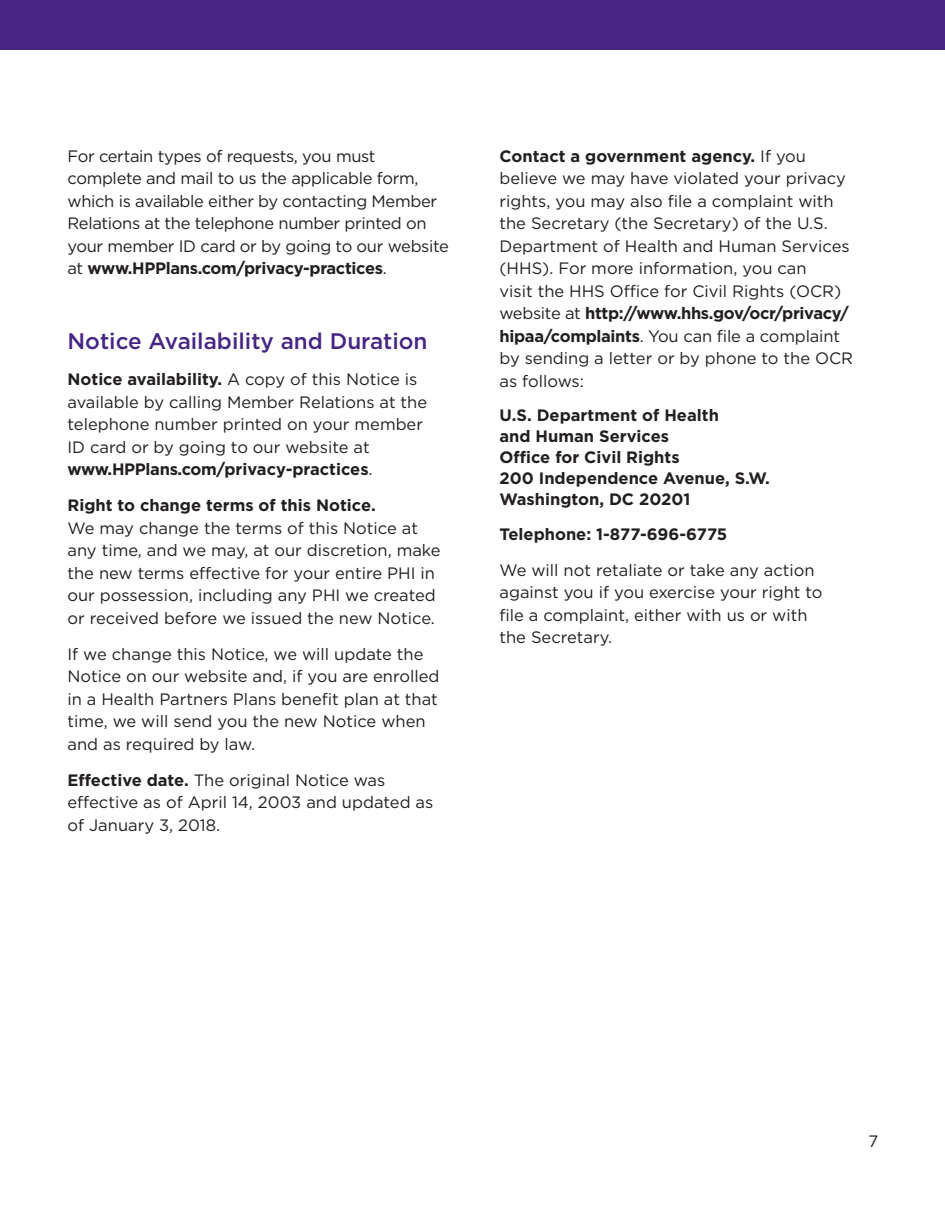
<style>
.page{position:relative;width:945px;height:1215px;background:#fff}
.page>*{position:absolute;margin:0;border:0;box-sizing:border-box;transform-origin:0 0}
.t1{font:500 22.5px "Gotham";color:#472683}
.t2{font:16.5px/22.5px "Gotham";color:#231f20}
.t3{font:16.5px/22.5px "Gotham";letter-spacing:-.02em;color:#231f20}
.t4{font:700 16.5px/21px "Gotham";color:#231f20}
.s1{font-weight:700}
</style>
<div class="page">
<div style="left:0;top:0;width:945px;height:49px;background:#472683"></div>
<p class="t3" style="left:68px;top:144px;width:383px">For certain types of requests, you must complete and mail to us the applicable form, which is available either by contacting Member Relations at the telephone number printed on your member ID card or by going to our website at <span class="s1">www.HPPlans.com/privacy-practices</span>.</p>
<h1 class="t1" style="left:68px;top:327px;width:362px">Notice Availability and Duration</h1>
<p class="t2" style="left:68px;top:368px;width:361px"><span class="s1">Notice availability.</span> A copy of this Notice is available by calling Member Relations at the telephone number printed on your member ID card or by going to our website at <span class="s1">www.HPPlans.com/privacy-practices</span>.</p>
<p class="t4" style="left:68px;top:495px;width:310px">Right to change terms of this Notice.</p>
<p class="t2" style="left:68px;top:516px;width:375px">We may change the terms of this Notice at any time, and we may, at our discretion, make the new terms effective for your entire PHI in our possession, including any PHI we created or received before we issued the new Notice.</p>
<p class="t2" style="left:68px;top:642px;width:373px">If we change this Notice, we will update the Notice on our website and, if you are enrolled in a Health Partners Plans benefit plan at that time, we will send you the new Notice when and as required by law.</p>
<p class="t2" style="left:68px;top:768px;width:367px"><span class="s1">Effective date.</span> The original Notice was effective as of April 14, 2003 and updated as of January 3, 2018.</p>
<p class="t2" style="left:500px;top:144px;width:355px"><span class="s1">Contact a government agency.</span> If you believe we may have violated your privacy rights, you may also file a complaint with the Secretary (the Secretary) of the U.S.<br>Department of Health and Human Services (HHS). For more information, you can<br>visit the HHS Office for Civil Rights (OCR) website at <span class="s1">http://www.hhs.gov/ocr/privacy/ hipaa/complaints</span>. You can file a complaint by sending a letter or by phone to the OCR as follows:</p>
<p class="t4" style="left:500px;top:405px;width:272px">U.S. Department of Health<br>and Human Services<br>Office for Civil Rights<br>200 Independence Avenue, S.W.<br>Washington, DC 20201</p>
<p class="t4" style="left:500px;top:523px;width:229px">Telephone: 1-877-696-6775</p>
<p class="t2" style="left:500px;top:558px;width:325px">We will not retaliate or take any action against you if you exercise your right to file a complaint, either with us or with the Secretary.</p>
<p class="t2" style="left:869px;top:1130px;width:11px">7</p>
</div>
